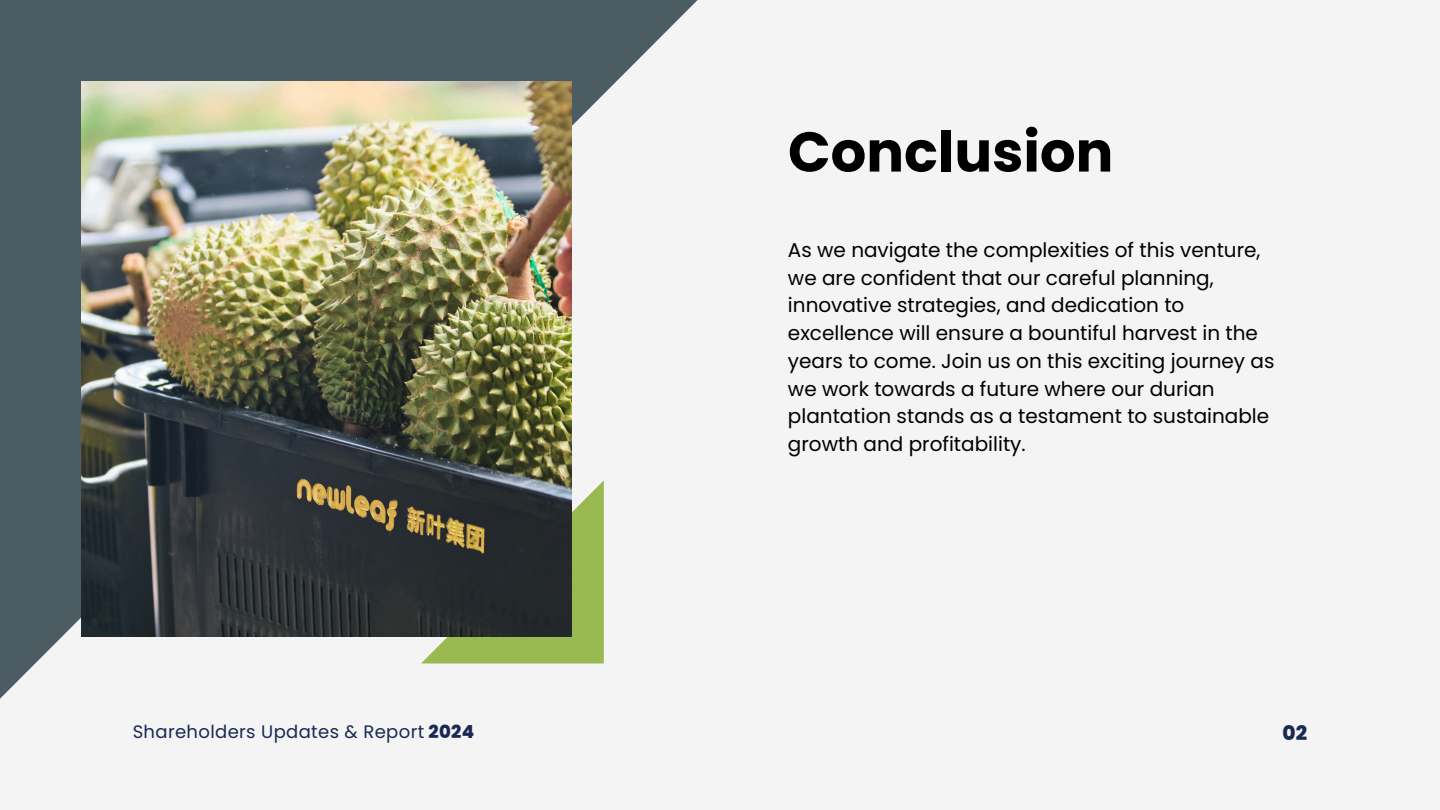
<style>
.page{position:relative;width:1440px;height:810px;background:#f4f4f4}
.page>*{position:absolute;margin:0;border:0;box-sizing:border-box;transform-origin:0 0}
.t1{font:700 56px "Poppins";color:#000}
.t2{font:20px/27.8px "Poppins";color:#000}
.t3{font:800 20px "Poppins";color:#192954}
.t4{font:18px "Poppins";letter-spacing:.02em;color:#192954}
.s1{font-weight:800}
</style>
<div class="page">
<svg style="left:0;top:0;width:698px;height:699px"></svg>
<svg style="left:421px;top:480px;width:183px;height:183px;background:#9fbc5f"></svg>
<img style="left:81px;top:81px;width:491px;height:555px">
<p class="t1" style="left:788px;top:113px;width:327px">Conclusion</p>
<h2 class="t2" style="left:788px;top:236px;width:488px">As we navigate the complexities of this venture, we are confident that our careful planning, innovative strategies, and dedication to excellence will ensure a bountiful harvest in the years to come. Join us on this exciting journey as we work towards a future where our durian plantation stands as a testament to sustainable growth and profitability.</h2>
<h1 class="t4" style="left:133px;top:719px;width:343px">Shareholders Updates &amp; Report <span class="s1">2024</span></h1>
<p class="t3" style="left:1282px;top:719px;width:26px">02</p>
</div>
